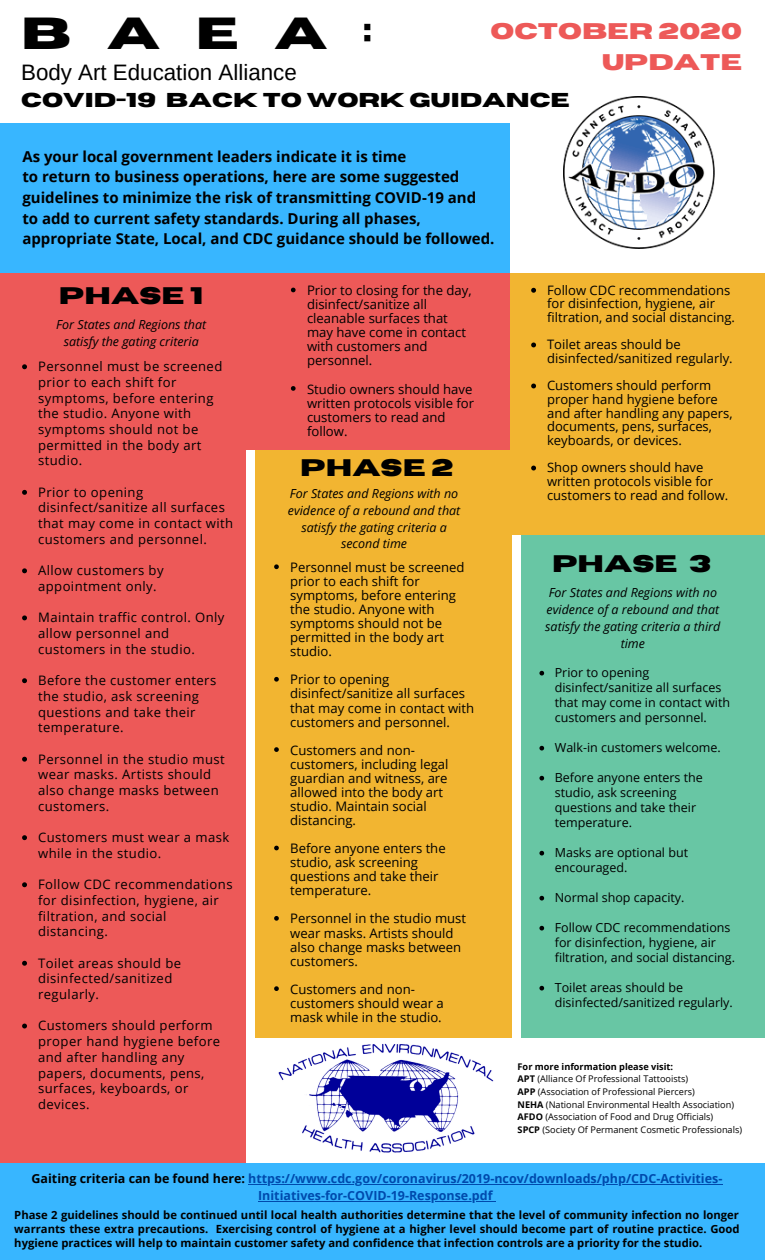
<style>
.page{position:relative;width:765px;height:1260px;background:#fff}
.page>*{position:absolute;margin:0;border:0;box-sizing:border-box;transform-origin:0 0}
.t1{font:700 44.75px "Horizon";color:#000}
.t2{font:700 23.88px "Horizon";color:#000}
.t3{font:700 22.5px/31px "Horizon";color:#ed5958;text-align:right}
.t4{font:22.38px "Arimo";color:#000}
.t5{font:700 20px "Horizon";color:#000}
.t6{font:700 15px/20.6px "Open Sans";color:#000}
.t7{font:13.12px/15.8px "Open Sans";letter-spacing:.03em;color:#000}
.t8{font:13.12px/14px "Open Sans";color:#000}
.t9{font:13px/13.6px "Open Sans";color:#000}
.t10{font:12.5px/15px "Open Sans";color:#000}
.t11{font:italic 12.5px/16.9px "Open Sans";color:#000;text-align:center}
.t12{font:700 12.5px/16.9px "Open Sans";color:#004aad;text-align:center}
.t13{font:700 11.25px/14px "Open Sans";color:#000;text-align:justify}
.t14{font:9.12px/12.6px "Open Sans";color:#000}
.s1{font-weight:700}
.s2{color:#000}
</style>
<div class="page">
<div style="left:0;top:215px;width:246px;height:1045px;background:#ed5958"></div>
<div style="left:521px;top:215px;width:244px;height:1045px;background:#68c6a4"></div>
<div style="left:255px;top:215px;width:257px;height:1045px;background:#f2b531"></div>
<div style="left:244px;top:268px;width:266px;height:181px;background:#ed5958"></div>
<div style="left:510px;top:259px;width:255px;height:275px;background:#f2b531"></div>
<div style="left:0;top:123px;width:765px;height:150px;background:#38b6ff"></div>
<div style="left:510px;top:13px;width:255px;height:260px;background:#fff"></div>
<svg style="left:22px;top:364px;width:5px;height:5px"></svg>
<svg style="left:22px;top:490px;width:5px;height:5px"></svg>
<svg style="left:22px;top:568px;width:5px;height:5px"></svg>
<svg style="left:22px;top:615px;width:5px;height:5px"></svg>
<svg style="left:22px;top:678px;width:5px;height:5px"></svg>
<svg style="left:22px;top:757px;width:5px;height:5px"></svg>
<svg style="left:22px;top:835px;width:5px;height:5px"></svg>
<svg style="left:22px;top:882px;width:5px;height:5px"></svg>
<svg style="left:22px;top:961px;width:5px;height:5px"></svg>
<svg style="left:22px;top:1024px;width:5px;height:4px"></svg>
<svg style="left:274px;top:564px;width:5px;height:5px"></svg>
<svg style="left:274px;top:677px;width:5px;height:5px"></svg>
<svg style="left:274px;top:747px;width:5px;height:5px"></svg>
<svg style="left:274px;top:846px;width:5px;height:4px"></svg>
<svg style="left:274px;top:916px;width:5px;height:5px"></svg>
<svg style="left:274px;top:986px;width:5px;height:5px"></svg>
<div style="left:0;top:1163px;width:765px;height:97px;background:#38b6ff"></div>
<div style="left:250px;top:1039px;width:515px;height:124px;background:#fff"></div>
<img style="left:278px;top:1043px;width:216px;height:110px">
<img style="left:563px;top:96px;width:152px;height:152px">
<svg style="left:291px;top:288px;width:5px;height:4px"></svg>
<svg style="left:291px;top:386px;width:5px;height:5px"></svg>
<svg style="left:531px;top:288px;width:5px;height:5px"></svg>
<svg style="left:531px;top:343px;width:5px;height:4px"></svg>
<svg style="left:531px;top:384px;width:5px;height:4px"></svg>
<svg style="left:531px;top:466px;width:5px;height:4px"></svg>
<svg style="left:539px;top:671px;width:5px;height:5px"></svg>
<svg style="left:539px;top:746px;width:5px;height:5px"></svg>
<svg style="left:539px;top:776px;width:5px;height:5px"></svg>
<svg style="left:539px;top:851px;width:5px;height:5px"></svg>
<svg style="left:539px;top:896px;width:5px;height:5px"></svg>
<svg style="left:539px;top:926px;width:5px;height:5px"></svg>
<svg style="left:539px;top:986px;width:5px;height:5px"></svg>
<hr style="left:248px;top:1184px;width:474px;height:1px;background:#004aad">
<hr style="left:258px;top:1201px;width:235px;height:1px;background:#004aad">
<h1 class="t1" style="left:21px;top:12px;width:352px">BAEA:</h1>
<h3 class="t4" style="left:21px;top:60px;width:277px">Body Art Education Alliance</h3>
<h3 class="t5" style="left:21px;top:91px;width:550px">COVID-19 BACK TO WORK GUIDANCE</h3>
<h3 class="t3" style="left:491px;top:17px;width:253px">OCTOBER 2020<br>UPDATE</h3>
<p class="t6" style="left:22px;top:146px;width:474px">As your local government leaders indicate it is time<br>to return to business operations, here are some suggested guidelines to minimize the risk of transmitting COVID-19 and to add to current safety standards. During all phases, appropriate State, Local, and CDC guidance should be followed.</p>
<h2 class="t2" style="left:59px;top:284px;width:146px">PHASE 1</h2>
<p class="t9" style="left:547px;top:283px;width:189px">Follow CDC recommendations for disinfection, hygiene, air filtration, and social distancing.</p>
<p class="t9" style="left:547px;top:338px;width:187px">Toilet areas should be disinfected/sanitized regularly.</p>
<p class="t9" style="left:547px;top:379px;width:187px">Customers should perform proper hand hygiene before and after handling any papers, documents, pens, surfaces, keyboards, or devices.</p>
<p class="t9" style="left:547px;top:461px;width:168px">Shop owners should have written protocols visible for</p>
<p class="t8" style="left:307px;top:283px;width:166px">Prior to closing for the day, disinfect/sanitize all cleanable surfaces that may have come in contact with customers and personnel.</p>
<p class="t8" style="left:307px;top:381px;width:169px">Studio owners should have written protocols visible for customers to read and follow.</p>
<p class="t11" style="left:56px;top:316px;width:151px">For States and Regions that satisfy the gating criteria</p>
<p class="t7" style="left:38px;top:358px;width:186px">Personnel must be screened prior to each shift for symptoms, before entering the studio. Anyone with symptoms should not be permitted in the body art studio.</p>
<p class="t7" style="left:38px;top:484px;width:197px">Prior to opening disinfect/sanitize all surfaces that may come in contact with customers and personnel.</p>
<p class="t7" style="left:38px;top:562px;width:127px">Allow customers by appointment only.</p>
<p class="t7" style="left:38px;top:609px;width:188px">Maintain traffic control. Only allow personnel and customers in the studio.</p>
<p class="t7" style="left:38px;top:672px;width:180px">Before the customer enters the studio, ask screening questions and take their temperature.</p>
<p class="t7" style="left:38px;top:751px;width:188px">Personnel in the studio must wear masks. Artists should also change masks between customers.</p>
<p class="t7" style="left:38px;top:829px;width:193px">Customers must wear a mask while in the studio.</p>
<p class="t7" style="left:38px;top:876px;width:196px">Follow CDC recommendations for disinfection, hygiene, air filtration, and social distancing.</p>
<p class="t7" style="left:38px;top:955px;width:144px">Toilet areas should be disinfected/sanitized regularly.</p>
<p class="t7" style="left:38px;top:1017px;width:184px">Customers should perform proper hand hygiene before and after handling any papers, documents, pens, surfaces, keyboards, or devices.</p>
<h2 class="t2" style="left:300px;top:456px;width:155px">PHASE 2</h2>
<p class="t11" style="left:290px;top:485px;width:170px">For States and Regions with no</p>
<p class="t9" style="left:547px;top:488px;width:183px">customers to read and follow.</p>
<p class="t11" style="left:288px;top:501px;width:174px">evidence of a rebound and that satisfy the gating criteria a second time</p>
<h2 class="t2" style="left:552px;top:552px;width:161px">PHASE 3</h2>
<p class="t11" style="left:545px;top:584px;width:177px">For States and Regions with no evidence of a rebound and that satisfy the gating criteria a third time</p>
<p class="t8" style="left:290px;top:560px;width:176px">Personnel must be screened prior to each shift for symptoms, before entering the studio. Anyone with symptoms should not be permitted in the body art studio.</p>
<p class="t8" style="left:290px;top:672px;width:186px">Prior to opening disinfect/sanitize all surfaces that may come in contact with customers and personnel.</p>
<p class="t8" style="left:290px;top:743px;width:160px">Customers and non&shy;customers, including legal guardian and witness, are allowed into the body art studio. Maintain social distancing.</p>
<p class="t8" style="left:290px;top:841px;width:157px">Before anyone enters the studio, ask screening questions and take their temperature.</p>
<p class="t8" style="left:290px;top:911px;width:177px">Personnel in the studio must wear masks. Artists should also change masks between customers.</p>
<p class="t8" style="left:290px;top:982px;width:155px">Customers and non&shy;customers should wear a mask while in the studio.</p>
<p class="t10" style="left:555px;top:665px;width:177px">Prior to opening disinfect/sanitize all surfaces that may come in contact with customers and personnel.</p>
<p class="t10" style="left:555px;top:740px;width:168px">Walk-in customers welcome.</p>
<p class="t10" style="left:555px;top:770px;width:150px">Before anyone enters the studio, ask screening questions and take their temperature.</p>
<p class="t10" style="left:555px;top:845px;width:135px">Masks are optional but encouraged.</p>
<p class="t10" style="left:555px;top:890px;width:131px">Normal shop capacity.</p>
<p class="t10" style="left:555px;top:920px;width:182px">Follow CDC recommendations for disinfection, hygiene, air filtration, and social distancing.</p>
<p class="t10" style="left:555px;top:980px;width:180px">Toilet areas should be disinfected/sanitized regularly.</p>
<p class="t14" style="left:518px;top:1060px;width:226px"><span class="s1">For more information please visit:<br>APT</span> (Alliance Of Professional Tattooists)<br><span class="s1">APP</span> (Association of Professional Piercers)<br><span class="s1">NEHA</span> (National Environmental Health Association)<br><span class="s1">AFDO</span> (Association of Food and Drug Officials)<br><span class="s1">SPCP</span> (Society Of Permanent Cosmetic Professionals)</p>
<p class="t12" style="left:32px;top:1170px;width:692px"><span class="s2">Gaiting criteria can be found here:</span> https://www.cdc.gov/coronavirus/2019-ncov/downloads/php/CDC-Activities-<br>Initiatives-for-COVID-19-Response.pdf</p>
<p class="t13" style="left:14px;top:1207px;width:727px">Phase 2 guidelines should be continued until local health authorities determine that the level of community infection no longer warrants these extra precautions. Exercising control of hygiene at a higher level should become part of routine practice. Good hygiene practices will help to maintain customer safety and confidence that infection controls are a priority for the studio.</p>
</div>
